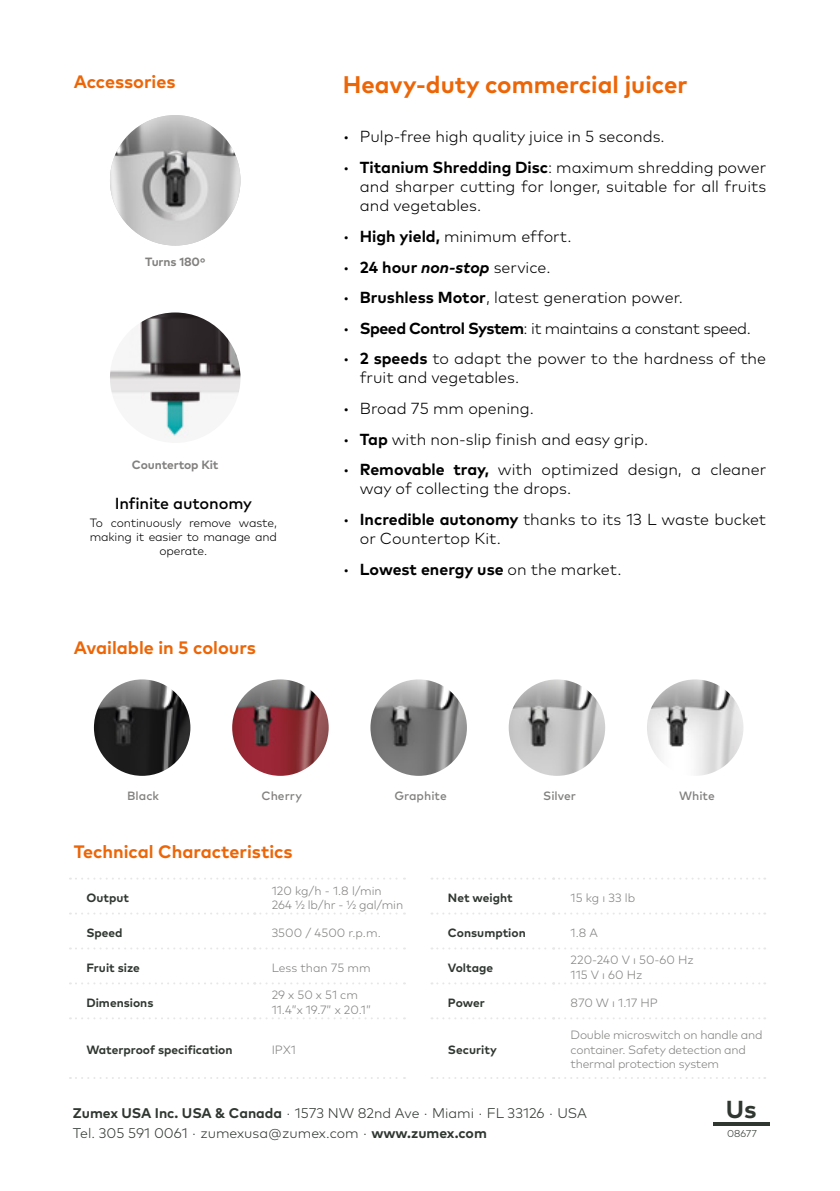
<style>
.page{position:relative;width:840px;height:1191px;background:#fff}
.page>*{position:absolute;margin:0;border:0;box-sizing:border-box;transform-origin:0 0}
.t1{font:700 24.6px "Mark Pro";color:#303731}
.t2{font:700 24px "Mark Pro";color:#ec6608}
.t3{font:700 18px "Mark Pro";color:#ec6608}
.t4{font:300 16px/19.2px "Mark Pro";color:#000}
.t5{font:300 16px "Mark Pro";letter-spacing:-.03em;color:#000}
.t6{font:700 16px "Mark Pro";color:#000}
.t7{font:500 16px "Mark Pro";letter-spacing:-.01em;color:#000}
.t8{font:300 14px "Mark Pro";color:#303731}
.t9{font:300 12px/14.4px "Mark Pro";color:#828180}
.t10{font:300 12px/14.4px "Mark Pro";letter-spacing:-.02em;color:#828180}
.t11{font:700 12px "Mark Pro";color:#303731}
.t12{font:300 12px/14.4px "Mark Pro";letter-spacing:-.01em;color:#000;text-align:center}
.t13{font:500 12px "Mark Pro";color:#828180}
.t14{font:700 12px "Mark Pro";letter-spacing:-.01em;color:#828180}
.t15{font:300 10px "Mark Pro";color:#303731}
.s1{font-weight:700}
.s2{font-weight:700;font-style:italic}
.s3{font-weight:300}
</style>
<div class="page">
<hr style="left:713px;top:1122px;width:56px;height:4px;background:#303731">
<svg style="left:70px;top:877px;width:335px;height:2px"></svg>
<svg style="left:70px;top:912px;width:335px;height:2px"></svg>
<svg style="left:70px;top:947px;width:335px;height:2px"></svg>
<svg style="left:70px;top:982px;width:335px;height:2px"></svg>
<svg style="left:70px;top:1017px;width:335px;height:2px"></svg>
<svg style="left:70px;top:1077px;width:335px;height:2px"></svg>
<svg style="left:431px;top:877px;width:333px;height:2px"></svg>
<svg style="left:431px;top:912px;width:333px;height:2px"></svg>
<svg style="left:431px;top:947px;width:333px;height:2px"></svg>
<svg style="left:431px;top:982px;width:333px;height:2px"></svg>
<svg style="left:431px;top:1017px;width:333px;height:2px"></svg>
<svg style="left:431px;top:1077px;width:329px;height:2px"></svg>
<img style="left:232px;top:679px;width:96px;height:97px;border-radius:48px">
<img style="left:94px;top:679px;width:96px;height:97px;border-radius:48px">
<img style="left:370px;top:679px;width:96px;height:97px;border-radius:48px">
<img style="left:508px;top:679px;width:97px;height:97px;border-radius:48px">
<img style="left:646px;top:679px;width:97px;height:97px;border-radius:48px">
<img style="left:110px;top:312px;width:130px;height:131px;border-radius:65px">
<img style="left:110px;top:115px;width:130px;height:130px;border-radius:65px">
<p class="t3" style="left:74px;top:68px;width:103px">Accessories</p>
<p class="t14" style="left:145px;top:252px;width:61px">Turns 180º</p>
<p class="t14" style="left:132px;top:456px;width:88px">Countertop Kit</p>
<p class="t7" style="left:115px;top:491px;width:139px">Infinite autonomy</p>
<p class="t12" style="left:90px;top:514px;width:189px">To continuously remove waste, making it easier to manage and operate.</p>
<p class="t3" style="left:74px;top:633px;width:183px">Available in 5 colours</p>
<h2 class="t2" style="left:342px;top:66px;width:346px">Heavy-duty commercial juicer</h2>
<p class="t4" style="left:342px;top:126px;width:323px">• Pulp-free high quality juice in 5 seconds.</p>
<p class="t4" style="left:359px;top:156px;width:408px;text-align:justify;text-indent:-17px">• <span class="s1">Titanium Shredding Disc</span>: maximum shredding power and sharper cutting for longer, suitable for all fruits and vegetables.</p>
<p class="t4" style="left:342px;top:225px;width:230px">• <span class="s1">High yield,</span> minimum effort.</p>
<p class="t4" style="left:342px;top:256px;width:209px">• <span class="s1">24 hour</span> <span class="s2">non-stop</span> service.</p>
<p class="t4" style="left:342px;top:286px;width:341px">• <span class="s1">Brushless Motor</span>, latest generation power.</p>
<p class="t5" style="left:342px;top:316px;width:409px">• <span class="s1">Speed Control System</span>: it maintains a constant speed.</p>
<p class="t4" style="left:359px;top:348px;width:407px;text-indent:-17px">• <span class="s1">2 speeds</span> to adapt the power to the hardness of the fruit and vegetables.</p>
<p class="t4" style="left:342px;top:397px;width:192px">• Broad 75 mm opening.</p>
<p class="t4" style="left:342px;top:428px;width:307px">• <span class="s1">Tap</span> with non-slip finish and easy grip.</p>
<p class="t4" style="left:359px;top:458px;width:408px;text-indent:-17px">• <span class="s1">Removable tray,</span> with optimized design, a cleaner way of collecting the drops.</p>
<p class="t4" style="left:359px;top:508px;width:407px;text-indent:-17px">• <span class="s1">Incredible autonomy</span> thanks to its 13 L waste bucket or Countertop Kit.</p>
<p class="t6" style="left:342px;top:557px;width:280px"><span class="s3">•</span> Lowest energy use <span class="s3">on the market.</span></p>
<p class="t13" style="left:127px;top:787px;width:33px">Black</p>
<p class="t13" style="left:261px;top:787px;width:42px">Cherry</p>
<p class="t13" style="left:394px;top:787px;width:54px">Graphite</p>
<p class="t13" style="left:543px;top:787px;width:34px">Silver</p>
<p class="t13" style="left:678px;top:787px;width:37px">White</p>
<p class="t3" style="left:74px;top:837px;width:220px">Technical Characteristics</p>
<p class="t11" style="left:86px;top:888px;width:44px">Output</p>
<p class="t9" style="left:271px;top:882px;width:133px">120 kg/h - 1.8 l/min<br>264 ½ lb/hr - ½ gal/min</p>
<p class="t11" style="left:86px;top:923px;width:38px">Speed</p>
<p class="t9" style="left:271px;top:924px;width:110px">3500 / 4500 r.p.m.</p>
<p class="t11" style="left:86px;top:958px;width:55px">Fruit size</p>
<p class="t9" style="left:271px;top:959px;width:100px">Less than 75 mm</p>
<p class="t11" style="left:86px;top:993px;width:68px">Dimensions</p>
<p class="t9" style="left:271px;top:987px;width:101px">29 x 50 x 51 cm<br>11.4”x 19.7” x 20.1”</p>
<p class="t11" style="left:86px;top:1040px;width:147px">Waterproof specification</p>
<p class="t10" style="left:271px;top:1041px;width:26px">IPX1</p>
<p class="t11" style="left:447px;top:888px;width:66px">Net weight</p>
<p class="t10" style="left:570px;top:889px;width:66px">15 kg ı 33 lb</p>
<p class="t11" style="left:447px;top:923px;width:79px">Consumption</p>
<p class="t10" style="left:570px;top:924px;width:29px">1.8 A</p>
<p class="t11" style="left:447px;top:958px;width:47px">Voltage</p>
<p class="t9" style="left:570px;top:952px;width:125px">220-240 V ı 50-60 Hz<br>115 V ı 60 Hz</p>
<p class="t11" style="left:447px;top:993px;width:38px">Power</p>
<p class="t10" style="left:570px;top:994px;width:89px">870 W ı 1.17 HP</p>
<p class="t11" style="left:447px;top:1040px;width:50px">Security</p>
<p class="t10" style="left:570px;top:1027px;width:193px">Double microswitch on handle and container. Safety detection and thermal protection system</p>
<p class="t8" style="left:73px;top:1103px;width:515px"><span class="s1">Zumex USA Inc. USA &amp; Canada</span> · 1573 NW 82nd Ave · Miami · FL 33126 · USA</p>
<h1 class="t1" style="left:725px;top:1090px;width:32px">Us</h1>
<p class="t8" style="left:73px;top:1122px;width:415px">Tel. 305 591 0061 · zumexusa@zumex.com · <span class="s1">www.zumex.com</span></p>
<p class="t15" style="left:726px;top:1126px;width:31px">08677</p>
</div>
